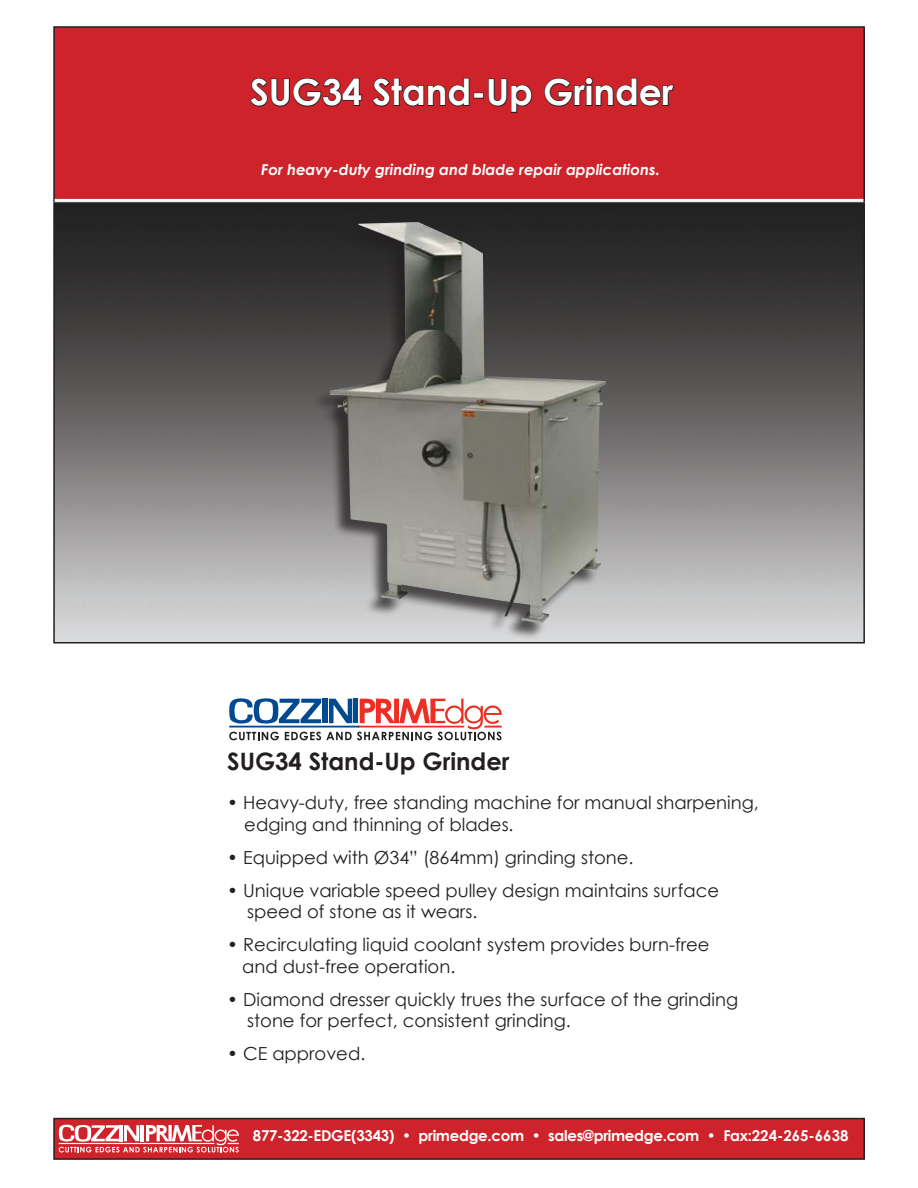
<style>
.page{position:relative;width:918px;height:1188px;background:#fff}
.page>*{position:absolute;margin:0;border:0;box-sizing:border-box;transform-origin:0 0}
.t1{font:700 36px "Century Gothic";color:#fff}
.t2{font:700 24px "Century Gothic";color:#231f20}
.t3{font:18px "Century Gothic";color:#231f20}
.t4{font:700 15px "Century Gothic";letter-spacing:-.02em;color:#fff}
.t5{font:italic 700 15px "Century Gothic";color:#fff}
</style>
<div class="page">
<div style="left:54px;top:27px;width:810px;height:175px;background:#ce232a"></div>
<div style="left:53px;top:26px;width:812px;height:177px;border:2px solid #231f20"></div>
<img style="left:56px;top:206px;width:806px;height:435px">
<div style="left:53px;top:203px;width:812px;height:441px;border:2px solid #231f20"></div>
<svg style="left:250px;top:78px;width:113px;height:29px"></svg>
<svg style="left:372px;top:78px;width:98px;height:29px"></svg>
<div style="left:473px;top:93px;width:11px;height:6px;border:2px solid #231f20"></div>
<svg style="left:488px;top:78px;width:45px;height:35px"></svg>
<svg style="left:544px;top:77px;width:131px;height:30px"></svg>
<div style="left:54px;top:1119px;width:810px;height:40px;background:#ce232a"></div>
<div style="left:53px;top:1118px;width:812px;height:42px;border:2px solid #231f20"></div>
<svg style="left:59px;top:1125px;width:180px;height:27px"></svg>
<hr style="left:59px;top:1143px;width:86px;height:1px;background:#fff">
<div style="left:313px;top:224px;width:291px;height:416px;background:#231f20;opacity:.75"></div>
<img style="left:330px;top:222px;width:276px;height:401px">
<hr style="left:55px;top:199px;width:808px;height:3px;background:#fff">
<svg style="left:229px;top:698px;width:273px;height:42px"></svg>
<hr style="left:229px;top:726px;width:130px;height:2px;background:#014990">
<p class="t1" style="left:250px;top:69px;width:425px">SUG34 Stand-Up Grinder</p>
<p class="t5" style="left:261px;top:159px;width:400px">For heavy-duty grinding and blade repair applications.</p>
<p class="t2" style="left:227px;top:746px;width:284px">SUG34 Stand-Up Grinder</p>
<p class="t3" style="left:227px;top:792px;width:533px">• Heavy-duty, free standing machine for manual sharpening,</p>
<p class="t3" style="left:244px;top:813px;width:271px">edging and thinning of blades.</p>
<p class="t3" style="left:227px;top:846px;width:408px">• Equipped with Ø34” (864mm) grinding stone.</p>
<p class="t3" style="left:227px;top:879px;width:493px">• Unique variable speed pulley design maintains surface</p>
<p class="t3" style="left:247px;top:901px;width:232px">speed of stone as it wears.</p>
<p class="t3" style="left:227px;top:934px;width:484px">• Recirculating liquid coolant system provides burn-free</p>
<p class="t3" style="left:242px;top:955px;width:215px">and dust-free operation.</p>
<p class="t3" style="left:227px;top:988px;width:513px">• Diamond dresser quickly trues the surface of the grinding</p>
<p class="t3" style="left:247px;top:1010px;width:325px">stone for perfect, consistent grinding.</p>
<p class="t3" style="left:227px;top:1043px;width:140px">• CE approved.</p>
<p class="t4" style="left:253px;top:1126px;width:597px">877-322-EDGE(3343) • primedge.com • sales@primedge.com • Fax:224-265-6638</p>
</div>
